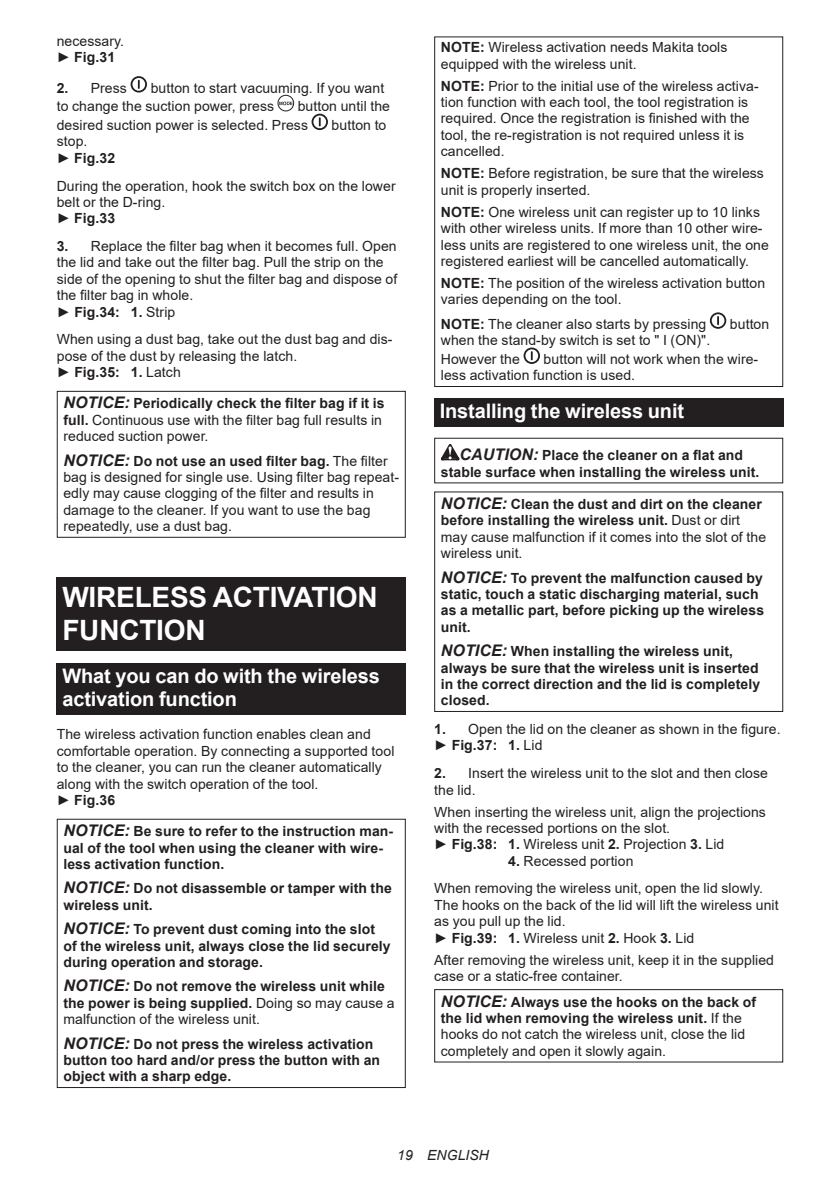
<style>
.page{position:relative;width:840px;height:1191px;background:#fff}
.page>*{position:absolute;margin:0;border:0;box-sizing:border-box;transform-origin:0 0}
.t1{font:700 28px/32.8px "Arial";letter-spacing:-.01em;color:#fff}
.t2{font:700 20px/23.4px "Arial";letter-spacing:-.01em;color:#fff}
.t3{font:14px/16.4px "Arial";letter-spacing:.005em;color:#231f20}
.t4{font:700 14px/16.4px "Arial";letter-spacing:.005em;color:#231f20}
.t5{font:italic 14px "Arial";letter-spacing:.005em;color:#231f20}
.s1{font-weight:700}
.s2{font-weight:700;font-style:italic;font-size:16px}
.s3{font-style:italic;font-size:16px}
.s4{font-weight:400}
</style>
<div class="page">
<svg style="left:130px;top:76px;width:17px;height:17px"></svg>
<svg style="left:278px;top:95px;width:15px;height:16px"></svg>
<div style="left:277px;top:95px;width:17px;height:16px;border:1px solid #231f20;border-radius:50%"></div>
<svg style="left:279px;top:102px;width:13px;height:3px"></svg>
<svg style="left:311px;top:114px;width:17px;height:16px"></svg>
<div style="left:57px;top:391px;width:348px;height:147px;border:1px solid #231f20"></div>
<div style="left:57px;top:577px;width:348px;height:74px;background:#231f20"></div>
<div style="left:57px;top:662px;width:348px;height:52px;background:#231f20"></div>
<div style="left:57px;top:818px;width:348px;height:270px;border:1px solid #231f20"></div>
<svg style="left:709px;top:312px;width:16px;height:17px"></svg>
<svg style="left:523px;top:347px;width:16px;height:17px"></svg>
<div style="left:434px;top:36px;width:348px;height:351px;border:1px solid #231f20"></div>
<div style="left:434px;top:398px;width:348px;height:29px;background:#231f20"></div>
<svg style="left:440px;top:444px;width:19px;height:16px"></svg>
<div style="left:434px;top:438px;width:348px;height:45px;border:1px solid #231f20"></div>
<div style="left:434px;top:491px;width:348px;height:221px;border:1px solid #231f20"></div>
<div style="left:434px;top:989px;width:348px;height:73px;border:1px solid #231f20"></div>
<p class="t3" style="left:57px;top:33px;width:69px">necessary. ► <span class="s1">Fig.31</span></p>
<p class="t3" style="left:57px;top:79px;width:72px"><span class="s1">2.</span> Press</p>
<p class="t3" style="left:57px;top:78px;width:329px;line-height:18.8px;text-indent:94px">button to start vacuuming. If you want to change the suction power, press</p>
<p class="t3" style="left:57px;top:97px;width:334px;line-height:18.8px;text-indent:241px">button until the desired suction power is selected. Press</p>
<p class="t3" style="left:331px;top:117px;width:56px">button to</p>
<p class="t3" style="left:57px;top:133px;width:60px">stop.<br>► <span class="s1">Fig.32</span></p>
<p class="t3" style="left:57px;top:177px;width:340px">During the operation, hook the switch box on the lower belt or the D-ring.<br>► <span class="s1">Fig.33</span></p>
<p class="t3" style="left:57px;top:238px;width:342px"><span class="s1">3.</span> Replace the filter bag when it becomes full. Open the lid and take out the filter bag. Pull the strip on the side of the opening to shut the filter bag and dispose of the filter bag in whole.<br>► <span class="s1">Fig.34: 1.</span> Strip</p>
<p class="t3" style="left:57px;top:331px;width:337px">When using a dust bag, take out the dust bag and dis&shy;pose of the dust by releasing the latch.<br>► <span class="s1">Fig.35: 1.</span> Latch</p>
<p class="t3" style="left:63px;top:395px;width:322px"><span class="s2">NOTICE:</span> <span class="s1">Periodically check the filter bag if it is full.</span> Continuous use with the filter bag full results in reduced suction power.</p>
<p class="t3" style="left:63px;top:452px;width:337px"><span class="s2">NOTICE:</span> <span class="s1">Do not use an used filter bag.</span> The filter bag is designed for single use. Using filter bag repeat&shy;edly may cause clogging of the filter and results in damage to the cleaner. If you want to use the bag repeatedly, use a dust bag.</p>
<h1 class="t1" style="left:62px;top:581px;width:316px">WIRELESS ACTIVATION<br>FUNCTION</h1>
<h2 class="t2" style="left:62px;top:664px;width:319px">What you can do with the wireless activation function</h2>
<p class="t3" style="left:57px;top:726px;width:339px">The wireless activation function enables clean and comfortable operation. By connecting a supported tool to the cleaner, you can run the cleaner automatically along with the switch operation of the tool.<br>► <span class="s1">Fig.36</span></p>
<p class="t4" style="left:63px;top:823px;width:331px"><span class="s3">NOTICE:</span> Be sure to refer to the instruction man&shy;ual of the tool when using the cleaner with wire&shy;less activation function.</p>
<p class="t4" style="left:63px;top:880px;width:330px"><span class="s3">NOTICE:</span> Do not disassemble or tamper with the wireless unit.</p>
<p class="t4" style="left:63px;top:921px;width:328px"><span class="s3">NOTICE:</span> To prevent dust coming into the slot of the wireless unit, always close the lid securely during operation and storage.</p>
<p class="t4" style="left:63px;top:978px;width:332px"><span class="s3">NOTICE:</span> Do not remove the wireless unit while the power is being supplied. <span class="s4">Doing so may cause a malfunction of the wireless unit.</span></p>
<p class="t4" style="left:63px;top:1035px;width:318px"><span class="s3">NOTICE:</span> Do not press the wireless activation button too hard and/or press the button with an object with a sharp edge.</p>
<p class="t3" style="left:440px;top:39px;width:288px"><span class="s1">NOTE:</span> Wireless activation needs Makita tools equipped with the wireless unit.</p>
<p class="t3" style="left:440px;top:77px;width:319px"><span class="s1">NOTE:</span> Prior to the initial use of the wireless activa&shy;tion function with each tool, the tool registration is required. Once the registration is finished with the tool, the re-registration is not required unless it is cancelled.</p>
<p class="t3" style="left:440px;top:165px;width:324px"><span class="s1">NOTE:</span> Before registration, be sure that the wireless unit is properly inserted.</p>
<p class="t3" style="left:440px;top:203px;width:329px"><span class="s1">NOTE:</span> One wireless unit can register up to 10 links with other wireless units. If more than 10 other wire&shy;less units are registered to one wireless unit, the one registered earliest will be cancelled automatically.</p>
<p class="t3" style="left:440px;top:275px;width:326px"><span class="s1">NOTE:</span> The position of the wireless activation button varies depending on the tool.</p>
<p class="t3" style="left:440px;top:315px;width:267px"><span class="s1">NOTE:</span> The cleaner also starts by pressing</p>
<p class="t3" style="left:729px;top:315px;width:41px">button</p>
<p class="t3" style="left:440px;top:331px;width:271px;line-height:18.8px">when the stand-by switch is set to " I (ON)".<br>However the</p>
<p class="t3" style="left:440px;top:351px;width:319px;text-indent:103px">button will not work when the wire&shy;less activation function is used.</p>
<h2 class="t2" style="left:439px;top:400px;width:245px">Installing the wireless unit</h2>
<p class="t4" style="left:440px;top:447px;width:320px;text-align:center"><span class="s3">CAUTION:</span> Place the cleaner on a flat and stable surface when installing the wireless unit.</p>
<p class="t3" style="left:440px;top:496px;width:326px"><span class="s2">NOTICE:</span> <span class="s1">Clean the dust and dirt on the cleaner before installing the wireless unit.</span> Dust or dirt may cause malfunction if it comes into the slot of the wireless unit.</p>
<p class="t4" style="left:440px;top:569px;width:324px"><span class="s3">NOTICE:</span> To prevent the malfunction caused by static, touch a static discharging material, such as a metallic part, before picking up the wireless unit.</p>
<p class="t4" style="left:440px;top:643px;width:321px"><span class="s3">NOTICE:</span> When installing the wireless unit, always be sure that the wireless unit is inserted in the correct direction and the lid is completely closed.</p>
<p class="t3" style="left:434px;top:721px;width:348px"><span class="s1">1.</span> Open the lid on the cleaner as shown in the figure. ► <span class="s1">Fig.37: 1.</span> Lid</p>
<p class="t3" style="left:434px;top:765px;width:335px"><span class="s1">2.</span> Insert the wireless unit to the slot and then close the lid.</p>
<p class="t3" style="left:434px;top:803px;width:333px">When inserting the wireless unit, align the projections with the recessed portions on the slot.<br>► <span class="s1">Fig.38: 1.</span> Wireless unit <span class="s1">2.</span> Projection <span class="s1">3.</span> Lid</p>
<p class="t3" style="left:434px;top:847px;width:330px;line-height:27.8px;text-indent:74px"><span class="s1">4.</span> Recessed portion<br>When removing the wireless unit, open the lid slowly.</p>
<p class="t3" style="left:434px;top:896px;width:346px">The hooks on the back of the lid will lift the wireless unit as you pull up the lid.<br>► <span class="s1">Fig.39: 1.</span> Wireless unit <span class="s1">2.</span> Hook <span class="s1">3.</span> Lid</p>
<p class="t3" style="left:434px;top:951px;width:341px">After removing the wireless unit, keep it in the supplied case or a static-free container.</p>
<p class="t3" style="left:440px;top:993px;width:317px"><span class="s2">NOTICE:</span> <span class="s1">Always use the hooks on the back of the lid when removing the wireless unit.</span> If the hooks do not catch the wireless unit, close the lid completely and open it slowly again.</p>
<p class="t5" style="left:397px;top:1146px;width:93px">19 ENGLISH</p>
</div>
